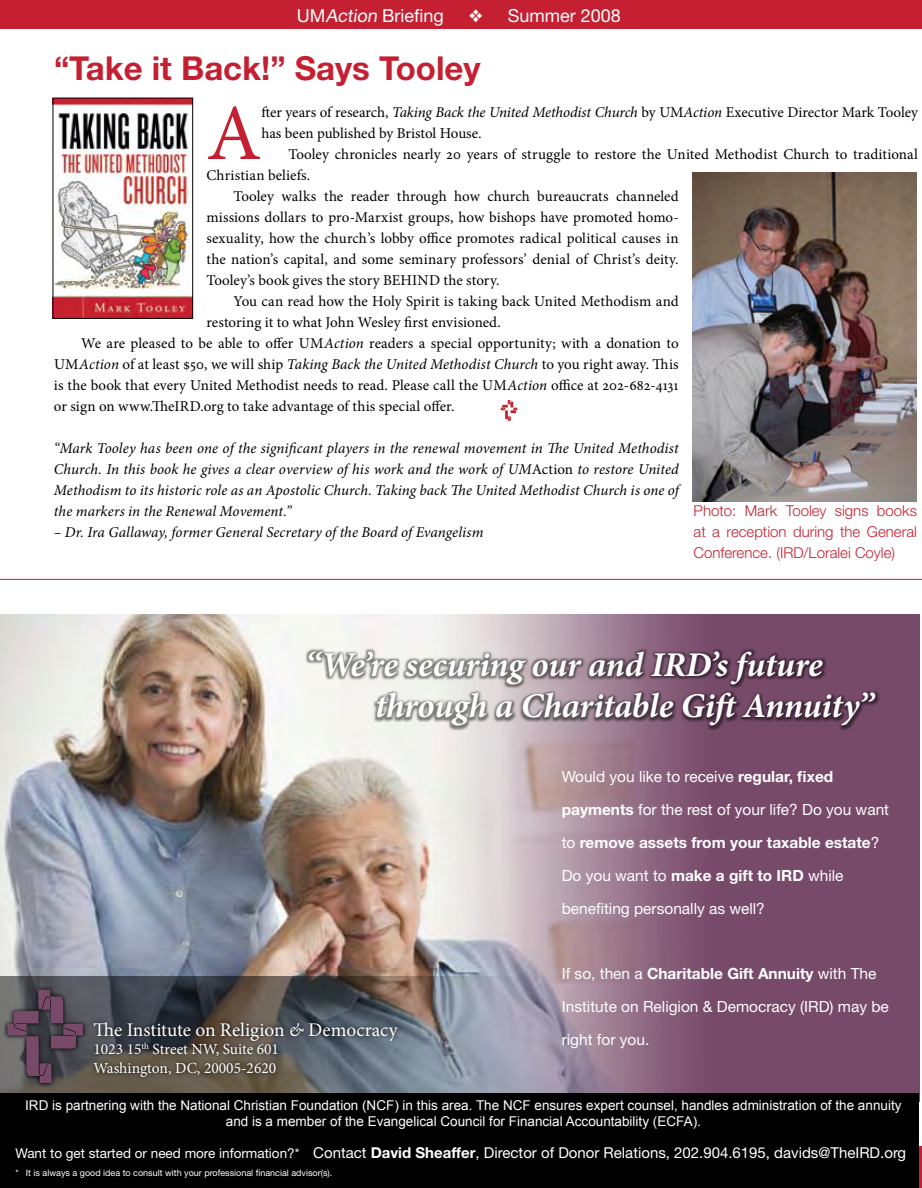
<style>
.page{position:relative;width:922px;height:1188px;background:#fff}
.page>*{position:absolute;margin:0;border:0;box-sizing:border-box;transform-origin:0 0}
.t1{font:79.65px "Minion Pro";color:#c42032}
.t2{font:italic 700 34.8px/41.7px "Minion Pro";letter-spacing:-.005em;color:#fff}
.t3{font:700 33px "Helvetica Neue";color:#c42032}
.t4{font:19.35px "Minion Pro";color:#fff}
.t5{font:18px "Helvetica Neue";color:#fff}
.t6{font:15.45px/32.8px "Helvetica Neue";color:#fff}
.t7{font:15.45px/18.6px "Minion Pro";color:#fff}
.t8{font:15px/21px "Minion Pro";letter-spacing:.005em;color:#000}
.t9{font:italic 15px/21px "Minion Pro";letter-spacing:.005em;color:#000;text-align:justify}
.t10{font:15px "Helvetica Neue";color:#fff}
.t11{font:300 15px/21px "Helvetica Neue";color:#c42032;text-align:justify}
.t12{font:13.5px/16.2px "Arial";color:#fff;text-align:center}
.t13{font:9px "Helvetica Neue";color:#fff}
.s1{font-style:italic}
.s2{font-style:normal}
.s3{font-weight:700}
.s4{font-size:13.5px}
</style>
<div class="page">
<div style="left:0;top:0;width:922px;height:28px;background:#c42032"></div>
<hr style="left:0;top:579px;width:922px;height:1px;background:#c42032">
<svg style="left:918px;top:1146px;width:4px;height:42px"></svg>
<img style="left:55px;top:100px;width:136px;height:217px">
<div style="left:53px;top:98px;width:140px;height:221px;border:1px solid #000"></div>
<svg style="left:501px;top:400px;width:16px;height:21px"></svg>
<div style="left:0;top:615px;width:919px;height:486px;background:#784a6a"></div>
<img style="left:0;top:615px;width:734px;height:479px">
<svg style="left:0;top:977px;width:679px;height:117px;background:#7b727e"></svg>
<div style="left:305px;top:648px;width:575px;height:84px;background:#000;opacity:.48"></div>
<svg style="left:3px;top:985px;width:85px;height:103px;background:#5f5d5d"></svg>
<svg style="left:7px;top:990px;width:76px;height:93px"></svg>
<svg style="left:89px;top:1017px;width:313px;height:64px;background:#505151"></svg>
<div style="left:0;top:1094px;width:918px;height:94px;background:#000"></div>
<img style="left:692px;top:173px;width:225px;height:329px">
<p class="t5" style="left:297px;top:4px;width:148px">UMAction Briefing</p>
<p class="t5" style="left:469px;top:4px;width:154px">❖ Summer 2008</p>
<h3 class="t3" style="left:54px;top:48px;width:428px">“Take it Back!” Says Tooley</h3>
<h1 class="t1" style="left:206px;top:80px;width:57px">A</h1>
<p class="t8" style="left:261px;top:102px;width:658px">fter years of research, <span class="s1">Taking Back the United Methodist Church</span> by UM<span class="s1">Action</span> Executive Director Mark Tooley has been published by Bristol House.</p>
<p class="t8" style="left:288px;top:144px;width:631px">Tooley chronicles nearly 20 years of struggle to restore the United Methodist Church to traditional</p>
<p class="t8" style="left:206px;top:165px;width:105px">Christian beliefs.</p>
<p class="t8" style="left:233px;top:186px;width:447px">Tooley walks the reader through how church bureaucrats channeled</p>
<p class="t8" style="left:206px;top:207px;width:474px">missions dollars to pro-Marxist groups, how bishops have promoted homo-</p>
<p class="t8" style="left:206px;top:228px;width:474px">sexuality, how the church’s lobby office promotes radical political causes in</p>
<p class="t8" style="left:206px;top:249px;width:474px">the nation’s capital, and some seminary professors’ denial of Christ’s deity.</p>
<p class="t8" style="left:206px;top:270px;width:295px">Tooley’s book gives the story BEHIND the story.</p>
<p class="t8" style="left:233px;top:291px;width:447px">You can read how the Holy Spirit is taking back United Methodism and</p>
<p class="t8" style="left:206px;top:312px;width:296px">restoring it to what John Wesley first envisioned.</p>
<p class="t8" style="left:81px;top:333px;width:599px">We are pleased to be able to offer UM<span class="s1">Action</span> readers a special opportunity; with a donation to</p>
<p class="t8" style="left:54px;top:354px;width:626px">UM<span class="s1">Action</span> of at least $50, we will ship <span class="s1">Taking Back the United Methodist Church</span> to you right away. This</p>
<p class="t8" style="left:54px;top:375px;width:626px">is the book that every United Methodist needs to read. Please call the UM<span class="s1">Action</span> office at 202-682-4131</p>
<p class="t8" style="left:54px;top:396px;width:402px">or sign on www.TheIRD.org to take advantage of this special offer.</p>
<p class="t9" style="left:54px;top:438px;width:626px">“Mark Tooley has been one of the significant players in the renewal movement in The United Methodist Church. In this book he gives a clear overview of his work and the work of UM<span class="s2">Action</span> to restore United Methodism to its historic role as an Apostolic Church. Taking back The United Methodist Church is one of the markers in the Renewal Movement.”</p>
<p class="t9" style="left:54px;top:522px;width:431px">– Dr. Ira Gallaway, former General Secretary of the Board of Evangelism</p>
<p class="t11" style="left:693px;top:500px;width:225px">Photo: Mark Tooley signs books at a reception during the General Conference. (IRD/Loralei Coyle)</p>
<h2 class="t2" style="left:375px;top:643px;width:500px;text-indent:-70px">“We’re securing our and IRD’s future through a Charitable Gift Annuity”</h2>
<p class="t6" style="left:562px;top:760px;width:329px">Would you like to receive <span class="s3">regular, fixed payments</span> for the rest of your life? Do you want to <span class="s3">remove assets from your taxable estate</span>?<br>Do you want to <span class="s3">make a gift to IRD</span> while benefiting personally as well?</p>
<p class="t6" style="left:562px;top:957px;width:329px">If so, then a <span class="s3">Charitable Gift Annuity</span> with The<br>Institute on Religion &amp; Democracy (IRD) may be</p>
<p class="t4" style="left:93px;top:1017px;width:306px">The Institute on Religion <span class="s1">&amp;</span> Democracy</p>
<p class="t6" style="left:562px;top:1023px;width:89px">right for you.</p>
<p class="t7" style="left:93px;top:1040px;width:187px">1023 15<sup>th</sup> Street NW, Suite 601<br>Washington, DC, 20005-2620</p>
<p class="t12" style="left:25px;top:1097px;width:878px">IRD is partnering with the National Christian Foundation (NCF) in this area. The NCF ensures expert counsel, handles administration of the annuity and is a member of the Evangelical Council for Financial Accountability (ECFA).</p>
<p class="t10" style="left:15px;top:1144px;width:892px"><span class="s4">Want to get started or need more information?*</span> Contact <span class="s3">David Sheaffer</span>, Director of Donor Relations, 202.904.6195, davids@TheIRD.org</p>
<p class="t13" style="left:15px;top:1168px;width:319px">* It is always a good idea to consult with your professional financial advisor(s).</p>
</div>
